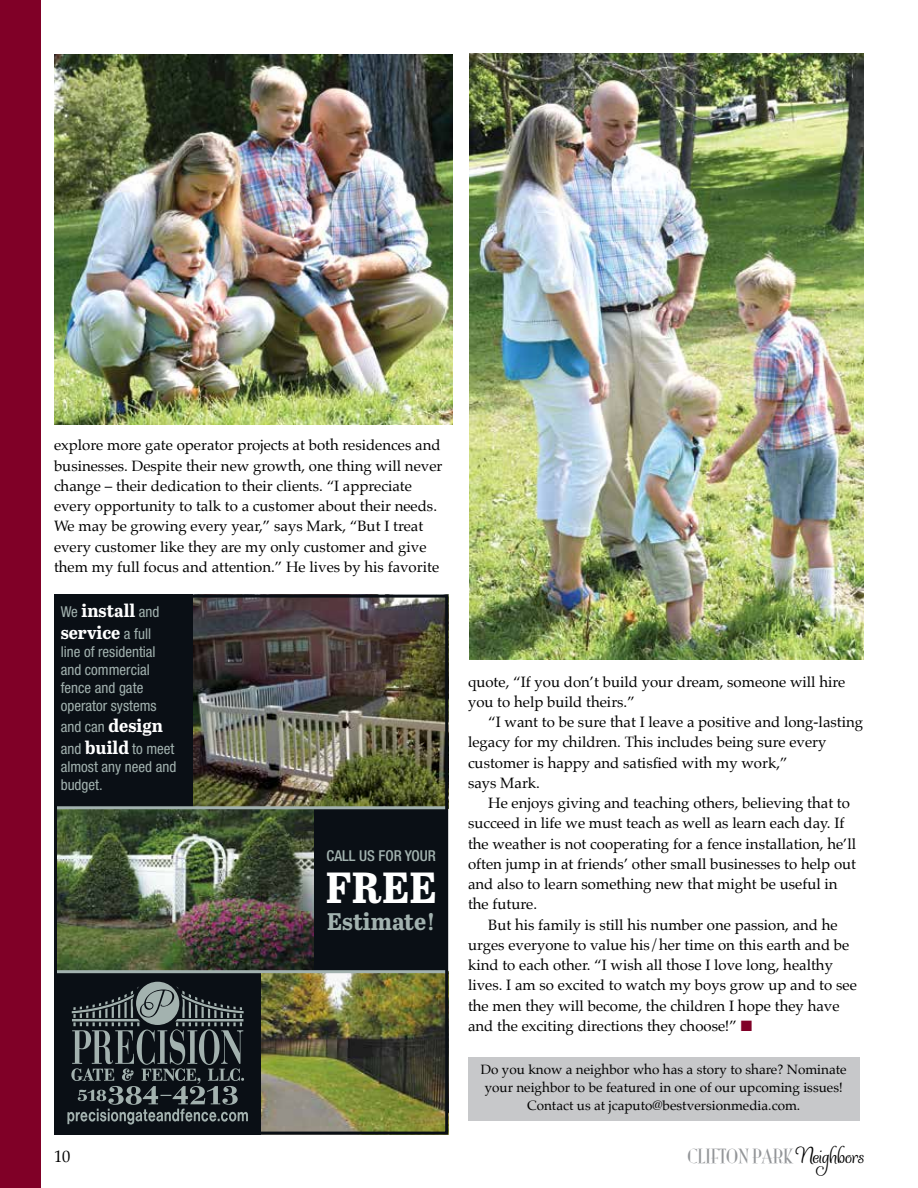
<style>
.page{position:relative;width:918px;height:1188px;background:#fff}
.page>*{position:absolute;margin:0;border:0;box-sizing:border-box;transform-origin:0 0}
.t1{font:700 43.5px "Abril Titling";color:#fff}
.t2{font:700 24px "Abril Titling";color:#a2b2af}
.t3{font:700 18px/21.6px "Abril Titling";color:#fff}
.t4{font:18px "Mona Lisa Solid ITCTT";color:#939598}
.t5{font:16.5px "Palatino";color:#000}
.t6{font:15px/20.2px "Palatino";color:#000}
.t7{font:condensed 15px/18px "Helvetica Neue LT Std";color:#a2b2af}
.t8{font:500 condensed 15px "Helvetica Neue LT Std";color:#a2b2af}
.t9{font:13.5px/18px "Palatino";color:#000;text-align:center}
.s1{font-family:"Helvetica Neue LT Std";font-weight:400;font-stretch:condensed;font-size:15px;color:#a2b2af}
.s2{font-family:"Abril Titling";font-weight:700;font-stretch:normal;font-size:18px;color:#fff}
.s3{color:#800027}
.s4{font-family:"Ladybird";font-size:24px;color:#000}
</style>
<div class="page">
<div style="left:0;top:0;width:40px;height:1188px;background:#800027"></div>
<div style="left:468px;top:1057px;width:392px;height:64px;background:#c7c8ca"></div>
<img style="left:470px;top:54px;width:394px;height:606px">
<div style="left:313px;top:809px;width:135px;height:163px;background:#0a0f15"></div>
<div style="left:54px;top:972px;width:207px;height:163px;background:#0a0f15"></div>
<svg style="left:67px;top:982px;width:181px;height:143px"></svg>
<img style="left:192px;top:599px;width:252px;height:207px">
<img style="left:58px;top:809px;width:255px;height:161px">
<img style="left:261px;top:973px;width:183px;height:158px">
<div style="left:54px;top:595px;width:138px;height:214px;background:#0a0f15"></div>
<hr style="left:54px;top:806px;width:394px;height:3px;background:#a2b2af">
<hr style="left:54px;top:970px;width:394px;height:3px;background:#a2b2af">
<div style="left:54px;top:595px;width:394px;height:540px;border:3px solid #0a0f15"></div>
<img style="left:54px;top:55px;width:399px;height:369px">
<p class="t6" style="left:54px;top:435px;width:390px">explore more gate operator projects at both residences and businesses. Despite their new growth, one thing will never change – their dedication to their clients. “I appreciate every opportunity to talk to a customer about their needs.<br>We may be growing every year,” says Mark, “But I treat every customer like they are my only customer and give them my full focus and attention.” He lives by his favorite</p>
<p class="t3" style="left:61px;top:599px;width:100px"><span class="s1">We</span> install <span class="s1">and </span>service <span class="s1">a full</span></p>
<p class="t7" style="left:61px;top:642px;width:97px">line of residential and commercial fence and gate operator systems</p>
<p class="t7" style="left:61px;top:716px;width:115px;line-height:21.6px">and can <span class="s2">design </span>and <span class="s2">build</span> to meet</p>
<p class="t7" style="left:61px;top:758px;width:117px">almost any need and budget.</p>
<p class="t8" style="left:327px;top:847px;width:111px">CALL US FOR YOUR</p>
<h1 class="t1" style="left:326px;top:856px;width:112px">FREE</h1>
<h2 class="t2" style="left:327px;top:904px;width:110px">Estimate!</h2>
<p class="t6" style="left:468px;top:671px;width:379px">quote, “If you don’t build your dream, someone will hire you to help build theirs.”</p>
<p class="t6" style="left:468px;top:712px;width:397px;text-indent:20px">“I want to be sure that I leave a positive and long-lasting legacy for my children. This includes being sure every customer is happy and satisfied with my work,”<br>says Mark.</p>
<p class="t6" style="left:468px;top:793px;width:390px;text-indent:20px">He enjoys giving and teaching others, believing that to succeed in life we must teach as well as learn each day. If the weather is not cooperating for a fence installation, he’ll often jump in at friends’ other small businesses to help out and also to learn something new that might be useful in the future.</p>
<p class="t6" style="left:468px;top:914px;width:390px;text-indent:20px">But his family is still his number one passion, and he urges everyone to value his/her time on this earth and be kind to each other. “I wish all those I love long, healthy lives. I am so excited to watch my boys grow up and to see the men they will become, the children I hope they have and the exciting directions they choose!” <span class="s3">■</span></p>
<p class="t9" style="left:481px;top:1061px;width:367px">Do you know a neighbor who has a story to share? Nominate your neighbor to be featured in one of our upcoming issues!<br>Contact us at jcaputo@bestversionmedia.com.</p>
<p class="t5" style="left:54px;top:1143px;width:18px">10</p>
<p class="t4" style="left:687px;top:1143px;width:178px">CLIFTON PARK<span class="s4">Neighbors</span></p>
</div>
